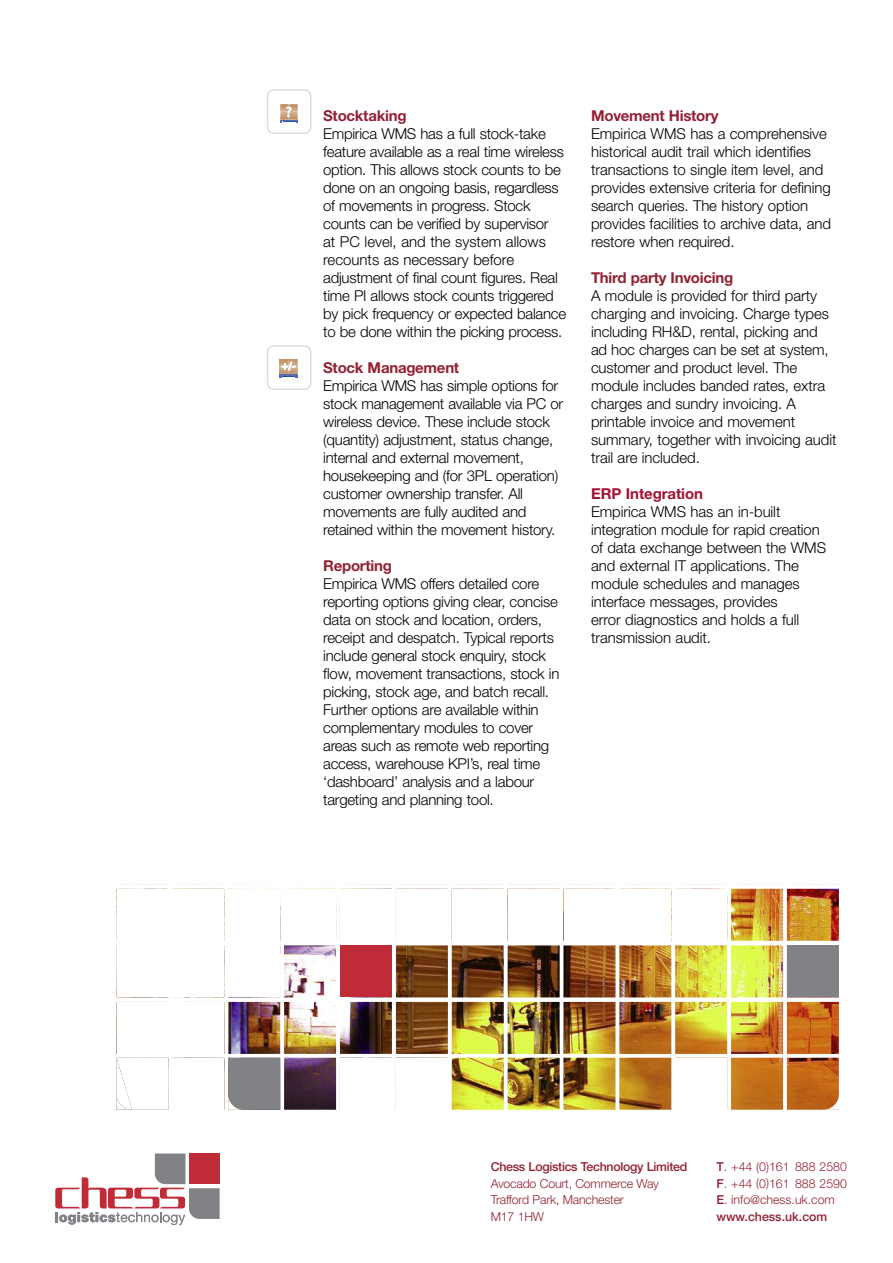
<style>
.page{position:relative;width:893px;height:1263px;background:#fff}
.page>*{position:absolute;margin:0;border:0;box-sizing:border-box;transform-origin:0 0}
.t1{font:700 15.15px "Myriad Pro";color:#fff}
.t2{font:300 15px/18px "Helvetica Neue";letter-spacing:-.015em;color:#000}
.t3{font:700 15px "Helvetica Neue";letter-spacing:-.015em;color:#922133}
.t4{font:700 15px "Helvetica Neue";letter-spacing:-.005em;color:#a21032}
.t5{font:300 12.3px/16.5px "Helvetica Neue";letter-spacing:-.015em;color:#922133}
.t6{font:500 12.3px "Helvetica Neue";letter-spacing:-.025em;color:#922133}
.t7{font:700 11.25px "Myriad Pro";color:#fff}
.s1{font-weight:500}
</style>
<div class="page">
<img style="left:116px;top:884px;width:723px;height:226px">
<svg style="left:117px;top:1058px;width:52px;height:52px"></svg>
<div style="left:117px;top:1002px;width:52px;height:52px;background:#fff"></div>
<div style="left:172px;top:1002px;width:52px;height:52px;background:#fff"></div>
<div style="left:172px;top:1058px;width:52px;height:52px;background:#fff"></div>
<div style="left:340px;top:1058px;width:52px;height:52px;background:#fff"></div>
<div style="left:117px;top:945px;width:52px;height:52px;background:#fff"></div>
<div style="left:172px;top:945px;width:52px;height:52px;background:#fff"></div>
<div style="left:228px;top:945px;width:52px;height:52px;background:#fff"></div>
<div style="left:340px;top:945px;width:52px;height:52px;background:#bf2b37"></div>
<div style="left:396px;top:1058px;width:52px;height:52px;background:#fff"></div>
<div style="left:117px;top:889px;width:52px;height:52px;background:#fff"></div>
<div style="left:172px;top:889px;width:52px;height:52px;background:#fff"></div>
<div style="left:228px;top:889px;width:52px;height:52px;background:#fff"></div>
<div style="left:284px;top:889px;width:52px;height:52px;background:#fff"></div>
<div style="left:340px;top:889px;width:52px;height:52px;background:#fff"></div>
<div style="left:396px;top:889px;width:52px;height:52px;background:#fff"></div>
<div style="left:452px;top:889px;width:52px;height:52px;background:#fff"></div>
<div style="left:508px;top:889px;width:52px;height:52px;background:#fff"></div>
<div style="left:563px;top:889px;width:52px;height:52px;background:#fff"></div>
<div style="left:619px;top:889px;width:52px;height:52px;background:#fff"></div>
<div style="left:675px;top:1058px;width:52px;height:52px;background:#fff"></div>
<div style="left:675px;top:889px;width:52px;height:52px;background:#fff"></div>
<div style="left:787px;top:945px;width:52px;height:52px;background:#808285"></div>
<div style="left:228px;top:1058px;width:52px;height:52px;background:#808285"></div>
<svg style="left:55px;top:1153px;width:165px;height:72px"></svg>
<svg style="left:267px;top:89px;width:44px;height:45px"></svg>
<svg style="left:267px;top:345px;width:44px;height:45px"></svg>
<p class="t1" style="left:286px;top:106px;width:8px">?</p>
<p class="t7" style="left:282px;top:362px;width:15px">+/-</p>
<p class="t3" style="left:323px;top:111px;width:85px">Stocktaking</p>
<p class="t2" style="left:323px;top:126px;width:245px">Empirica WMS has a full stock-take feature available as a real time wireless option. This allows stock counts to be done on an ongoing basis, regardless of movements in progress. Stock counts can be verified by supervisor<br>at PC level, and the system allows recounts as necessary before adjustment of final count figures. Real time PI allows stock counts triggered by pick frequency or expected balance to be done within the picking process.</p>
<p class="t3" style="left:323px;top:363px;width:138px">Stock Management</p>
<p class="t2" style="left:323px;top:378px;width:241px">Empirica WMS has simple options for stock management available via PC or wireless device. These include stock (quantity) adjustment, status change, internal and external movement, housekeeping and (for 3PL operation) customer ownership transfer. All movements are fully audited and retained within the movement history.</p>
<p class="t3" style="left:323px;top:561px;width:70px">Reporting</p>
<p class="t2" style="left:323px;top:576px;width:238px">Empirica WMS offers detailed core reporting options giving clear, concise data on stock and location, orders, receipt and despatch. Typical reports include general stock enquiry, stock flow, movement transactions, stock in picking, stock age, and batch recall.<br>Further options are available within complementary modules to cover areas such as remote web reporting access, warehouse KPI’s, real time ‘dashboard’ analysis and a labour targeting and planning tool.</p>
<p class="t3" style="left:591px;top:111px;width:129px">Movement History</p>
<p class="t2" style="left:591px;top:126px;width:241px">Empirica WMS has a comprehensive historical audit trail which identifies transactions to single item level, and provides extensive criteria for defining search queries. The history option provides facilities to archive data, and restore when required.</p>
<p class="t3" style="left:591px;top:273px;width:144px">Third party Invoicing</p>
<p class="t2" style="left:591px;top:288px;width:247px">A module is provided for third party charging and invoicing. Charge types including RH&amp;D, rental, picking and ad hoc charges can be set at system, customer and product level. The module includes banded rates, extra charges and sundry invoicing. A printable invoice and movement summary, together with invoicing audit trail are included.</p>
<p class="t4" style="left:591px;top:489px;width:113px">ERP Integration</p>
<p class="t2" style="left:591px;top:504px;width:237px">Empirica WMS has an in-built integration module for rapid creation of data exchange between the WMS and external IT applications. The module schedules and manages interface messages, provides<br>error diagnostics and holds a full transmission audit.</p>
<p class="t6" style="left:491px;top:1162px;width:198px">Chess Logistics Technology Limited</p>
<p class="t5" style="left:491px;top:1176px;width:170px">Avocado Court, Commerce Way<br>Trafford Park, Manchester<br>M17 1HW</p>
<p class="t5" style="left:716px;top:1160px;width:132px"><span class="s1">T</span>. +44 (0)161 888 2580<br><span class="s1">F</span>. +44 (0)161 888 2590<br><span class="s1">E</span>. info@chess.uk.com <span class="s1">www.chess.uk.com</span></p>
</div>
